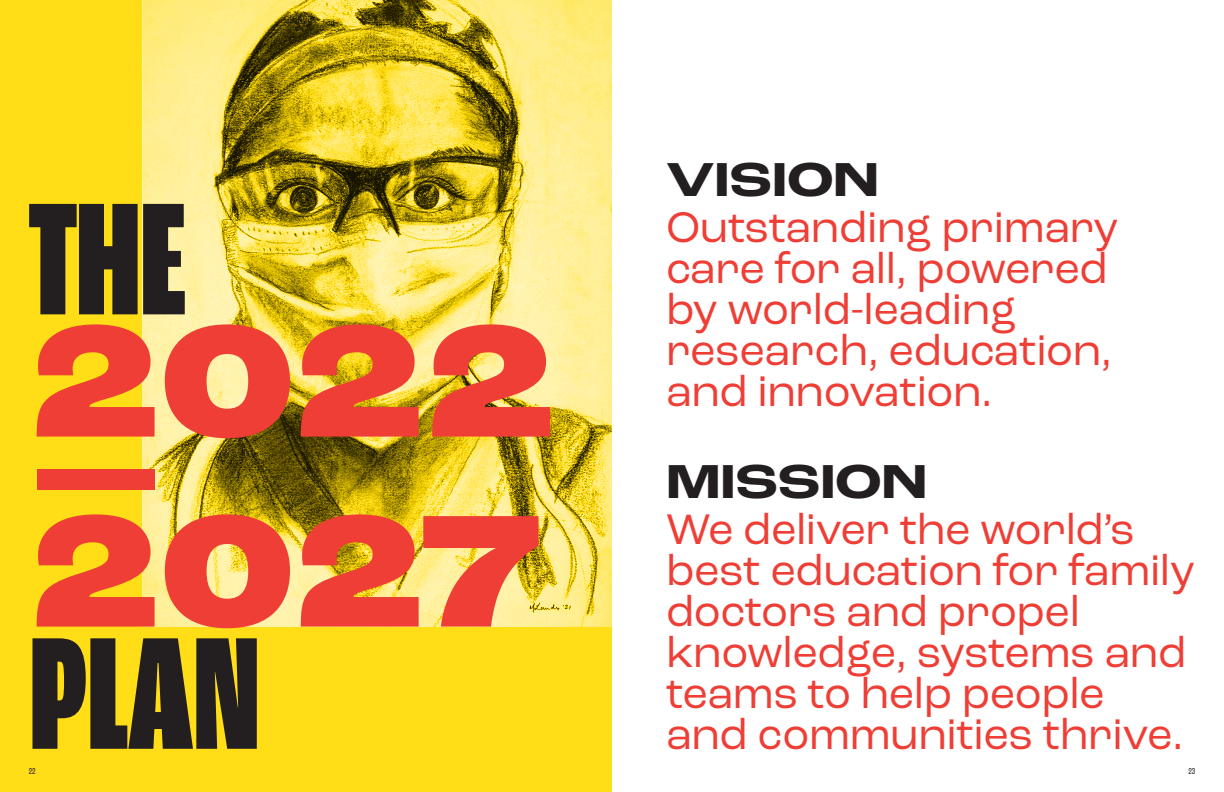
<style>
.page{position:relative;width:1224px;height:792px;background:#fff}
.page>*{position:absolute;margin:0;border:0;box-sizing:border-box;transform-origin:0 0}
.t1{font:800 expanded 167.9px/122.2px "Roc Grotesk";letter-spacing:-.01em;color:#ee3e35}
.t2{font:700 expanded 50px "Roc Grotesk";letter-spacing:-.01em;color:#231f20}
.t3{font:45px/41px "Roc Grotesk";letter-spacing:-.01em;color:#ee3e35}
.t4{font:condensed 9px "Roc Grotesk";color:#231f20}
.s1{font-stretch:extra-condensed;color:#231f20}
</style>
<div class="page">
<div style="left:0;top:0;width:612px;height:792px;background:#ffdd17"></div>
<img style="left:143px;top:0;width:469px;height:626px">
<p class="t1" style="left:29px;top:205px;width:530px"><span class="s1">THE<br></span>2022</p>
<p class="t1" style="left:29px;top:418px;width:136px">–</p>
<p class="t1" style="left:29px;top:518px;width:514px">2027<br><span class="s1">PLAN</span></p>
<p class="t2" style="left:666px;top:149px;width:215px">VISION</p>
<p class="t3" style="left:666px;top:207px;width:454px">Outstanding primary care for all, powered by world-leading research, education, and innovation.</p>
<p class="t2" style="left:666px;top:450px;width:263px">MISSION</p>
<p class="t3" style="left:666px;top:509px;width:531px">We deliver the world’s best education for family doctors and propel knowledge, systems and teams to help people and communities thrive.</p>
<p class="t4" style="left:29px;top:766px;width:8px">22</p>
<p class="t4" style="left:1188px;top:766px;width:8px">23</p>
</div>
